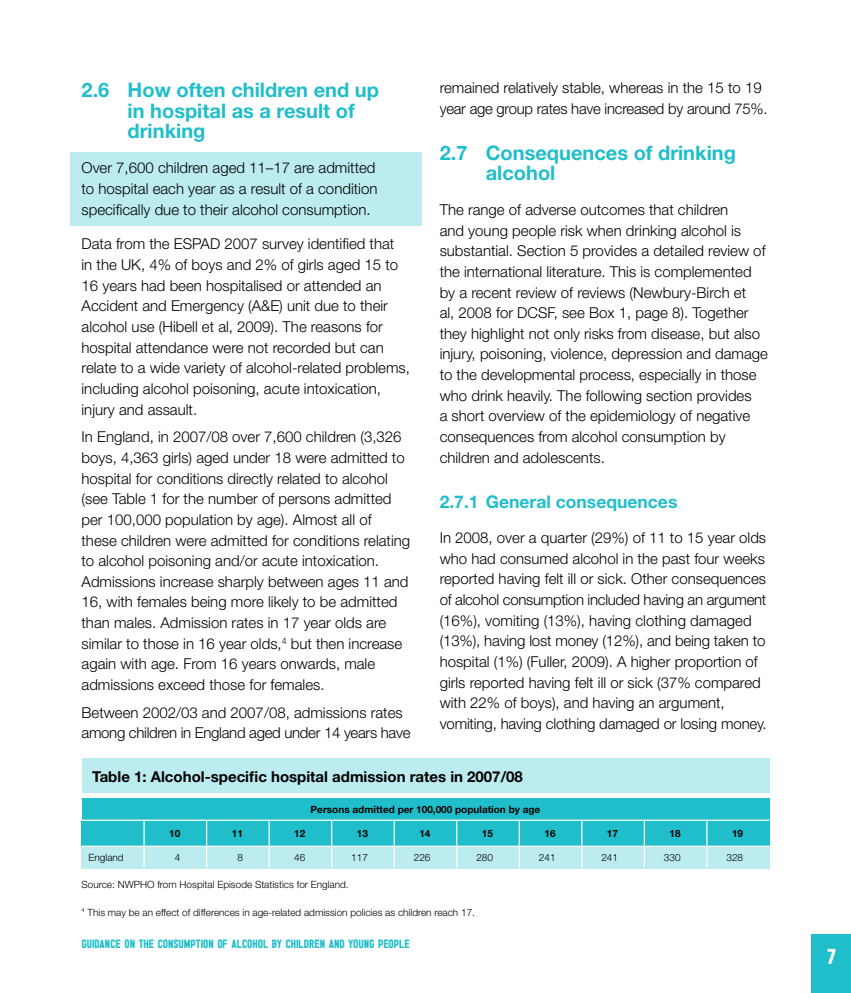
<style>
.page{position:relative;width:851px;height:993px;background:#fff}
.page>*{position:absolute;margin:0;border:0;box-sizing:border-box;transform-origin:0 0}
.t1{font:22.5px "Sugo";color:#fff}
.t2{font:700 20px/20.6px "Helvetica Neue";color:#1fbeca}
.t3{font:700 17.5px "Helvetica Neue";color:#1fbeca}
.t4{font:300 15px/20.6px "Helvetica Neue";color:#000}
.t5{font:300 15px/20.6px "Helvetica Neue";letter-spacing:-.02em;color:#000}
.t6{font:700 15px "Helvetica Neue";color:#000}
.t7{font:12.5px "Sugo";color:#1fbeca}
.t8{font:300 10px "Helvetica Neue";color:#000}
.t9{font:700 10px "Helvetica Neue";color:#000}
</style>
<div class="page">
<div style="left:71px;top:152px;width:351px;height:74px;background:#bcecef"></div>
<div style="left:81px;top:758px;width:688px;height:34px;background:#bcecef"></div>
<div style="left:81px;top:798px;width:688px;height:22px;background:#1fbeca"></div>
<div style="left:81px;top:820px;width:63px;height:26px;background:#1fbeca"></div>
<div style="left:144px;top:820px;width:62px;height:26px;background:#1fbeca"></div>
<div style="left:206px;top:820px;width:63px;height:26px;background:#1fbeca"></div>
<div style="left:269px;top:820px;width:62px;height:26px;background:#1fbeca"></div>
<div style="left:331px;top:820px;width:63px;height:26px;background:#1fbeca"></div>
<div style="left:394px;top:820px;width:62px;height:26px;background:#1fbeca"></div>
<div style="left:456px;top:820px;width:63px;height:26px;background:#1fbeca"></div>
<div style="left:519px;top:820px;width:62px;height:26px;background:#1fbeca"></div>
<div style="left:581px;top:820px;width:63px;height:26px;background:#1fbeca"></div>
<div style="left:644px;top:820px;width:62px;height:26px;background:#1fbeca"></div>
<div style="left:706px;top:820px;width:63px;height:26px;background:#1fbeca"></div>
<div style="left:81px;top:846px;width:63px;height:22px;background:#bcecef"></div>
<div style="left:144px;top:846px;width:62px;height:22px;background:#bcecef"></div>
<div style="left:206px;top:846px;width:63px;height:22px;background:#bcecef"></div>
<div style="left:269px;top:846px;width:62px;height:22px;background:#bcecef"></div>
<div style="left:331px;top:846px;width:63px;height:22px;background:#bcecef"></div>
<div style="left:394px;top:846px;width:62px;height:22px;background:#bcecef"></div>
<div style="left:456px;top:846px;width:63px;height:22px;background:#bcecef"></div>
<div style="left:519px;top:846px;width:62px;height:22px;background:#bcecef"></div>
<div style="left:581px;top:846px;width:63px;height:22px;background:#bcecef"></div>
<div style="left:644px;top:846px;width:62px;height:22px;background:#bcecef"></div>
<div style="left:706px;top:846px;width:63px;height:22px;background:#bcecef"></div>
<hr style="left:81px;top:819px;width:63px;height:1px;background:#fff">
<hr style="left:144px;top:819px;width:62px;height:1px;background:#fff">
<hr style="left:206px;top:819px;width:63px;height:1px;background:#fff">
<hr style="left:269px;top:819px;width:62px;height:1px;background:#fff">
<hr style="left:268px;top:820px;width:2px;height:25px;background:#fff">
<hr style="left:331px;top:819px;width:63px;height:1px;background:#fff">
<hr style="left:394px;top:819px;width:62px;height:1px;background:#fff">
<hr style="left:393px;top:820px;width:2px;height:25px;background:#fff">
<hr style="left:456px;top:819px;width:63px;height:1px;background:#fff">
<hr style="left:519px;top:819px;width:62px;height:1px;background:#fff">
<hr style="left:518px;top:820px;width:2px;height:25px;background:#fff">
<hr style="left:581px;top:819px;width:63px;height:1px;background:#fff">
<hr style="left:644px;top:819px;width:62px;height:1px;background:#fff">
<hr style="left:643px;top:820px;width:2px;height:25px;background:#fff">
<hr style="left:706px;top:819px;width:63px;height:1px;background:#fff">
<hr style="left:81px;top:845px;width:63px;height:1px;background:#fff">
<hr style="left:144px;top:845px;width:62px;height:1px;background:#fff">
<hr style="left:143px;top:846px;width:2px;height:21px;background:#fff">
<hr style="left:206px;top:845px;width:63px;height:1px;background:#fff">
<svg style="left:206px;top:820px;width:1px;height:47px"></svg>
<hr style="left:269px;top:845px;width:62px;height:1px;background:#fff">
<hr style="left:268px;top:846px;width:2px;height:21px;background:#fff">
<hr style="left:331px;top:845px;width:63px;height:1px;background:#fff">
<svg style="left:331px;top:820px;width:1px;height:47px"></svg>
<hr style="left:394px;top:845px;width:62px;height:1px;background:#fff">
<hr style="left:393px;top:846px;width:2px;height:21px;background:#fff">
<hr style="left:456px;top:845px;width:63px;height:1px;background:#fff">
<svg style="left:456px;top:820px;width:1px;height:47px"></svg>
<hr style="left:519px;top:845px;width:62px;height:1px;background:#fff">
<hr style="left:518px;top:846px;width:2px;height:21px;background:#fff">
<hr style="left:581px;top:845px;width:63px;height:1px;background:#fff">
<svg style="left:581px;top:820px;width:1px;height:47px"></svg>
<hr style="left:644px;top:845px;width:62px;height:1px;background:#fff">
<hr style="left:643px;top:846px;width:2px;height:21px;background:#fff">
<hr style="left:706px;top:845px;width:63px;height:1px;background:#fff">
<svg style="left:706px;top:820px;width:1px;height:47px"></svg>
<hr style="left:143px;top:820px;width:2px;height:25px;background:#fff">
<div style="left:811px;top:934px;width:39px;height:58px;background:#1fbeca"></div>
<p class="t4" style="left:439px;top:77px;width:329px">remained relatively stable, whereas in the 15 to 19 year age group rates have increased by around 75%.</p>
<h2 class="t2" style="left:485px;top:142px;width:251px;text-indent:-46px">2.7 Consequences of drinking alcohol</h2>
<p class="t4" style="left:439px;top:199px;width:330px">The range of adverse outcomes that children<br>and young people risk when drinking alcohol is substantial. Section 5 provides a detailed review of the international literature. This is complemented by a recent review of reviews (Newbury-Birch et<br>al, 2008 for DCSF, see Box 1, page 8). Together they highlight not only risks from disease, but also injury, poisoning, violence, depression and damage to the developmental process, especially in those who drink heavily. The following section provides<br>a short overview of the epidemiology of negative consequences from alcohol consumption by children and adolescents.</p>
<h3 class="t3" style="left:439px;top:491px;width:239px">2.7.1 General consequences</h3>
<p class="t4" style="left:439px;top:527px;width:328px">In 2008, over a quarter (29%) of 11 to 15 year olds who had consumed alcohol in the past four weeks reported having felt ill or sick. Other consequences of alcohol consumption included having an argument (16%), vomiting (13%), having clothing damaged (13%), having lost money (12%), and being taken to hospital (1%) (Fuller, 2009). A higher proportion of girls reported having felt ill or sick (37% compared with 22% of boys), and having an argument, vomiting, having clothing damaged or losing money.</p>
<h4 class="t6" style="left:92px;top:766px;width:432px">Table 1: Alcohol-specific hospital admission rates in 2007/08</h4>
<p class="t9" style="left:310px;top:803px;width:231px">Persons admitted per 100,000 population by age</p>
<p class="t9" style="left:169px;top:827px;width:13px">10</p>
<p class="t9" style="left:232px;top:827px;width:13px">11</p>
<p class="t9" style="left:294px;top:827px;width:13px">12</p>
<p class="t9" style="left:357px;top:827px;width:13px">13</p>
<p class="t9" style="left:419px;top:827px;width:13px">14</p>
<p class="t9" style="left:482px;top:827px;width:13px">15</p>
<p class="t9" style="left:544px;top:827px;width:13px">16</p>
<p class="t9" style="left:607px;top:827px;width:13px">17</p>
<p class="t9" style="left:669px;top:827px;width:13px">18</p>
<p class="t9" style="left:732px;top:827px;width:13px">19</p>
<p class="t8" style="left:89px;top:851px;width:37px">England</p>
<p class="t8" style="left:175px;top:851px;width:7px">4</p>
<p class="t8" style="left:237px;top:851px;width:7px">8</p>
<p class="t8" style="left:294px;top:851px;width:13px">46</p>
<p class="t8" style="left:351px;top:851px;width:18px">117</p>
<p class="t8" style="left:414px;top:851px;width:18px">226</p>
<p class="t8" style="left:476px;top:851px;width:18px">280</p>
<p class="t8" style="left:539px;top:851px;width:18px">241</p>
<p class="t8" style="left:601px;top:851px;width:18px">241</p>
<p class="t8" style="left:663px;top:851px;width:18px">330</p>
<p class="t8" style="left:726px;top:851px;width:18px">328</p>
<p class="t8" style="left:81px;top:878px;width:268px">Source: NWPHO from Hospital Episode Statistics for England.</p>
<p class="t8" style="left:81px;top:905px;width:395px"><sup>4</sup> This may be an effect of differences in age-related admission policies as children reach 17.</p>
<p class="t7" style="left:81px;top:935px;width:330px">GUIDANCE ON THE CONSUMPTION OF ALCOHOL BY CHILDREN AND YOUNG PEOPLE</p>
<h2 class="t2" style="left:128px;top:79px;width:253px;text-indent:-46px">2.6 How often children end up in hospital as a result of drinking</h2>
<p class="t4" style="left:81px;top:157px;width:297px">Over 7,600 children aged 11–17 are admitted to hospital each year as a result of a condition specifically due to their alcohol consumption.</p>
<p class="t4" style="left:81px;top:233px;width:330px">Data from the ESPAD 2007 survey identified that<br>in the UK, 4% of boys and 2% of girls aged 15 to 16 years had been hospitalised or attended an Accident and Emergency (A&amp;E) unit due to their alcohol use (Hibell et al, 2009). The reasons for hospital attendance were not recorded but can relate to a wide variety of alcohol-related problems, including alcohol poisoning, acute intoxication, injury and assault.</p>
<p class="t4" style="left:81px;top:426px;width:330px">In England, in 2007/08 over 7,600 children (3,326 boys, 4,363 girls) aged under 18 were admitted to hospital for conditions directly related to alcohol (see Table 1 for the number of persons admitted per 100,000 population by age). Almost all of these children were admitted for conditions relating to alcohol poisoning and/or acute intoxication.<br>Admissions increase sharply between ages 11 and 16, with females being more likely to be admitted than males. Admission rates in 17 year olds are similar to those in 16 year olds,<sup>4</sup> but then increase again with age. From 16 years onwards, male admissions exceed those for females.</p>
<p class="t5" style="left:81px;top:701px;width:330px">Between 2002/03 and 2007/08, admissions rates among children in England aged under 14 years have</p>
<h1 class="t1" style="left:827px;top:942px;width:10px">7</h1>
</div>
